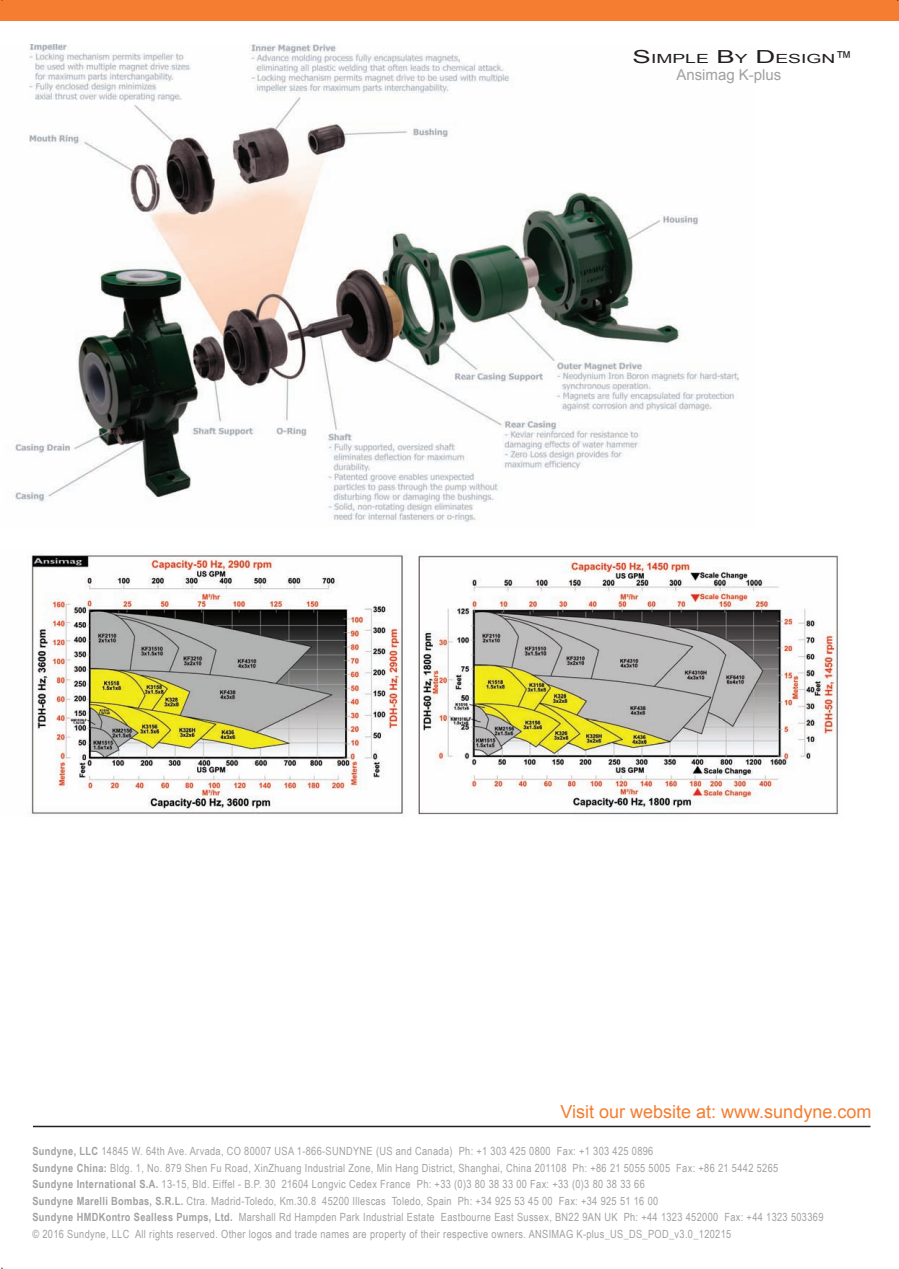
<style>
.page{position:relative;width:899px;height:1269px;background:#fff}
.page>*{position:absolute;margin:0;border:0;box-sizing:border-box;transform-origin:0 0}
.t1{font:18px "Arial";color:#f47d31}
.t2{font:15px "Arial";color:#a1a1a5}
.t3{font:12.6px "Arial";color:#231f20;scale:1.53 1}
.t4{font:11.25px/16.5px "Arial Narrow";letter-spacing:.03em;color:#a1a1a5}
.s1{font-size:18px}
.s2{font-size:16.5px}
.s3{font-weight:700}
</style>
<div class="page">
<div style="left:0;top:0;width:899px;height:21px;background:#f47d31"></div>
<img style="left:14px;top:44px;width:725px;height:478px">
<hr style="left:33px;top:1126px;width:837px;height:1px;background:#221f20">
<img style="left:31px;top:553px;width:372px;height:261px">
<img style="left:418px;top:555px;width:422px;height:260px">
<p class="t3" style="left:632px;top:50px;width:145px"><span class="s1">S</span>IMPLE <span class="s1">B</span>Y <span class="s1">D</span>ESIGN<span class="s2">™</span></p>
<h2 class="t2" style="left:676px;top:65px;width:107px">Ansimag K-plus</h2>
<h1 class="t1" style="left:560px;top:1100px;width:312px">Visit our website at: www.sundyne.com</h1>
<p class="t4" style="left:32px;top:1143px;width:792px"><span class="s3">Sundyne, LLC</span> 14845 W. 64th Ave. Arvada, CO 80007 USA 1-866-SUNDYNE (US and Canada) Ph: +1 303 425 0800 Fax: +1 303 425 0896<br><span class="s3">Sundyne China:</span> Bldg. 1, No. 879 Shen Fu Road, XinZhuang Industrial Zone, Min Hang District, Shanghai, China 201108 Ph: +86 21 5055 5005 Fax: +86 21 5442 5265<br><span class="s3">Sundyne International S.A.</span> 13-15, Bld. Eiffel - B.P. 30 21604 Longvic Cedex France Ph: +33 (0)3 80 38 33 00 Fax: +33 (0)3 80 38 33 66<br><span class="s3">Sundyne Marelli Bombas, S.R.L.</span> Ctra. Madrid-Toledo, Km.30.8 45200 Illescas Toledo, Spain Ph: +34 925 53 45 00 Fax: +34 925 51 16 00<br><span class="s3">Sundyne HMDKontro Sealless Pumps, Ltd.</span> Marshall Rd Hampden Park Industrial Estate Eastbourne East Sussex, BN22 9AN UK Ph: +44 1323 452000 Fax: +44 1323 503369 © 2016 Sundyne, LLC All rights reserved. Other logos and trade names are property of their respective owners. ANSIMAG K-plus_US_DS_POD_v3.0_120215</p>
</div>
